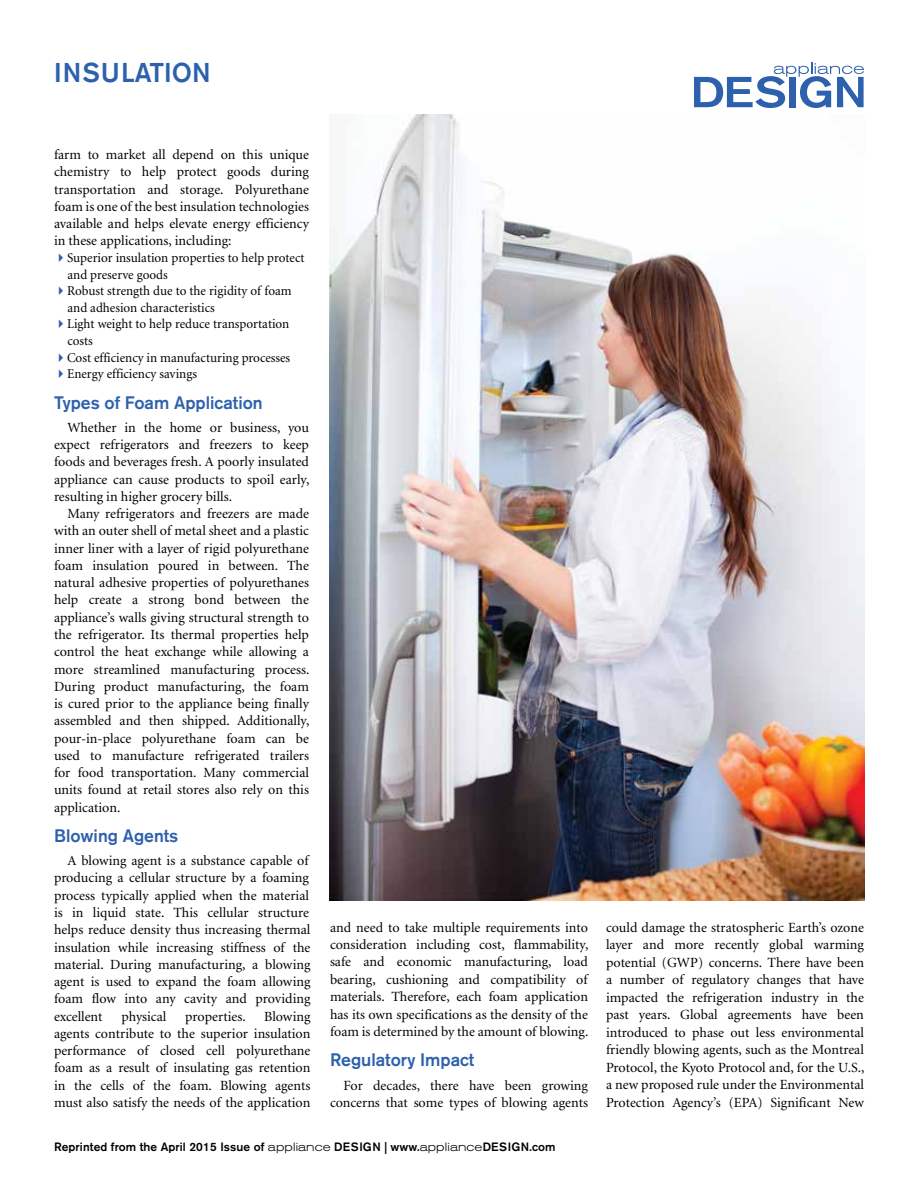
<style>
.page{position:relative;width:918px;height:1188px;background:#fff}
.page>*{position:absolute;margin:0;border:0;box-sizing:border-box;transform-origin:0 0}
.t1{font:500 27px "Akzidenz Grotesk BE";color:#2d60ad}
.t2{font:500 18px "Akzidenz Grotesk BE";color:#2d60ad}
.t3{font:14.1px/17.2px "Minion";color:#000;text-align:justify}
.t4{font:13.5px/16.6px "Minion";color:#000}
.t5{font:500 12px "Akzidenz Grotesk BE";letter-spacing:.01em;color:#000}
.s1{color:#2d60ad}
.s2{font-weight:300;font-stretch:expanded}
</style>
<div class="page">
<img style="left:329px;top:114px;width:535px;height:787px">
<svg style="left:694px;top:63px;width:170px;height:45px"></svg>
<h1 class="t1" style="left:54px;top:56px;width:158px">INSULATION</h1>
<p class="t3" style="left:54px;top:146px;width:257px">farm to market all depend on this unique chemistry to help protect goods during transportation and storage. Polyurethane foam is one of the best insulation technologies available and helps elevate energy efficiency in these applications, including:</p>
<p class="t4" style="left:68px;top:250px;width:239px;text-indent:-14px"><span class="s1">✔</span>Superior insulation properties to help protect and preserve goods</p>
<p class="t4" style="left:68px;top:283px;width:226px;text-indent:-14px"><span class="s1">✔</span>Robust strength due to the rigidity of foam and adhesion characteristics</p>
<p class="t4" style="left:68px;top:316px;width:223px;text-indent:-14px"><span class="s1">✔</span>Light weight to help reduce transportation costs</p>
<p class="t4" style="left:54px;top:350px;width:238px"><span class="s1">✔</span>Cost efficiency in manufacturing processes</p>
<p class="t4" style="left:54px;top:366px;width:145px"><span class="s1">✔</span>Energy efficiency savings</p>
<p class="t2" style="left:54px;top:391px;width:210px">Types of Foam Application</p>
<p class="t3" style="left:54px;top:419px;width:257px;text-indent:13px">Whether in the home or business, you expect refrigerators and freezers to keep foods and beverages fresh. A poorly insulated appliance can cause products to spoil early, resulting in higher grocery bills.</p>
<p class="t3" style="left:54px;top:506px;width:257px;text-indent:13px">Many refrigerators and freezers are made with an outer shell of metal sheet and a plastic inner liner with a layer of rigid polyurethane foam insulation poured in between. The natural adhesive properties of polyurethanes help create a strong bond between the appliance’s walls giving structural strength to the refrigerator. Its thermal properties help control the heat exchange while allowing a more streamlined manufacturing process.<br>During product manufacturing, the foam is cured prior to the appliance being finally assembled and then shipped. Additionally, pour-in-place polyurethane foam can be used to manufacture refrigerated trailers for food transportation. Many commercial units found at retail stores also rely on this application.</p>
<p class="t2" style="left:54px;top:825px;width:126px">Blowing Agents</p>
<p class="t3" style="left:54px;top:853px;width:258px;text-align:left;text-indent:13px">A blowing agent is a substance capable of producing a cellular structure by a foaming process typically applied when the material is in liquid state. This cellular structure helps reduce density thus increasing thermal insulation while increasing stiffness of the material. During manufacturing, a blowing agent is used to expand the foam allowing foam flow into any cavity and providing excellent</p>
<p class="t3" style="left:54px;top:1008px;width:258px;text-indent:210px">Blowing agents contribute to the superior insulation performance of closed cell polyurethane foam as a result of insulating gas retention in the cells of the foam. Blowing agents must also satisfy the needs of the application</p>
<p class="t3" style="left:121px;top:1008px;width:46px">physical</p>
<p class="t3" style="left:185px;top:1008px;width:62px">properties.</p>
<p class="t3" style="left:330px;top:919px;width:260px">and need to take multiple requirements into consideration including cost, flammability, safe and economic manufacturing, load bearing, cushioning and compatibility of materials. Therefore, each foam application has its own specifications as the density of the foam is determined by the amount of blowing.</p>
<p class="t2" style="left:330px;top:1049px;width:146px">Regulatory Impact</p>
<p class="t3" style="left:330px;top:1077px;width:259px;text-align:right">For decades, there have been growing concerns that some types of blowing agents</p>
<p class="t5" style="left:54px;top:1139px;width:503px">Reprinted from the April 2015 Issue of <span class="s2">appliance</span> DESIGN | www.<span class="s2">appliance</span>DESIGN.com</p>
<p class="t3" style="left:606px;top:919px;width:260px">could damage the stratospheric Earth’s ozone layer and more recently global warming potential (GWP) concerns. There have been a number of regulatory changes that have impacted the refrigeration industry in the past years. Global agreements have been introduced to phase out less environmental friendly blowing agents, such as the Montreal Protocol, the Kyoto Protocol and, for the U.S., a new proposed rule under the Environmental Protection Agency’s (EPA) Significant New</p>
</div>
